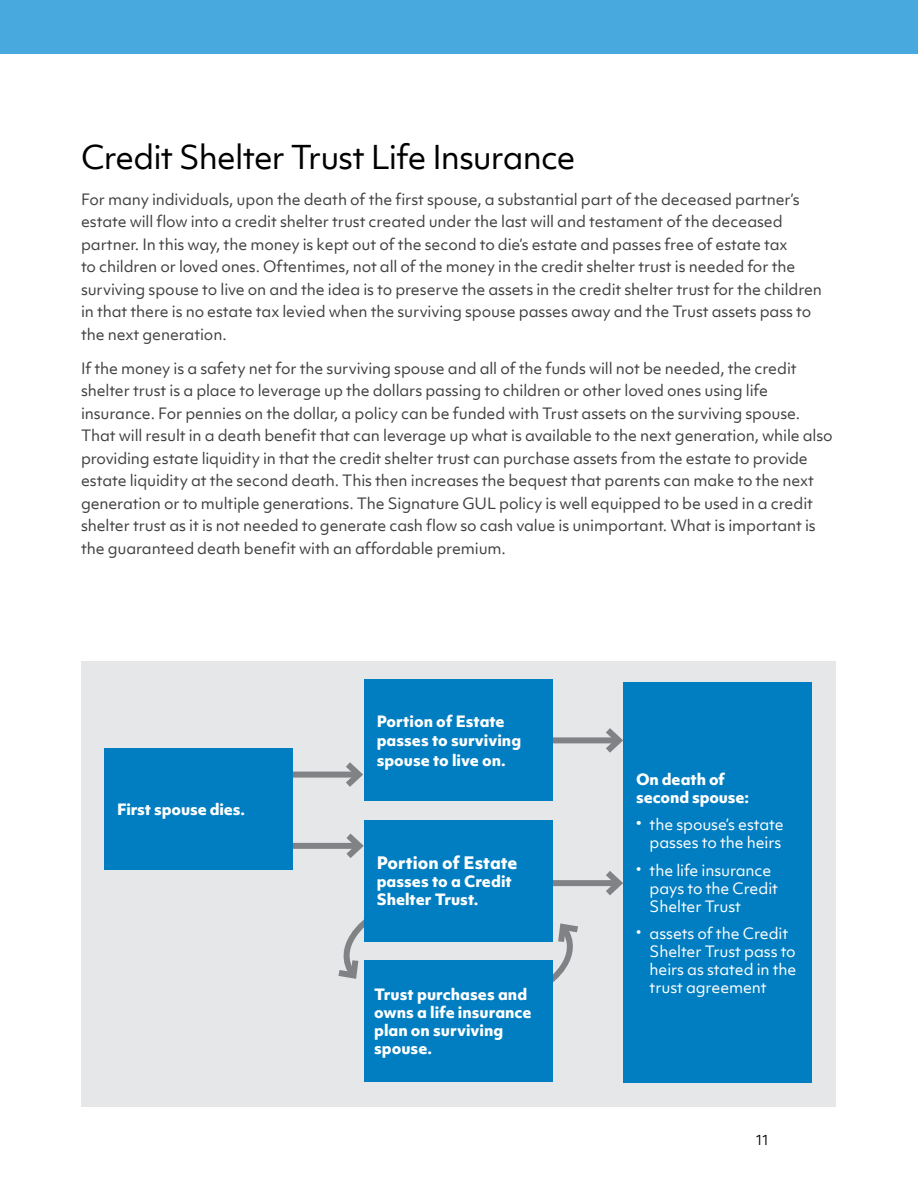
<style>
.page{position:relative;width:918px;height:1188px;background:#fff}
.page>*{position:absolute;margin:0;border:0;box-sizing:border-box;transform-origin:0 0}
.t1{font:31.5px "Objektiv Mk 1";letter-spacing:-.03em;color:#000}
.t2{font:800 16.5px "Objektiv Mk 1";color:#fff}
.t3{font:15px/22.5px "Objektiv Mk 1";letter-spacing:-.01em;color:#414042}
.t4{font:800 15px/18px "Objektiv Mk 1";color:#fff}
.t5{font:15px/18px "Objektiv Mk 1";letter-spacing:-.01em;color:#fff}
.t6{font:13.5px "Objektiv Mk 1";color:#000;scale:.9 1}
</style>
<div class="page">
<div style="left:81px;top:661px;width:755px;height:446px;background:#e6e7e8"></div>
<svg style="left:338px;top:919px;width:36px;height:60px"></svg>
<div style="left:0;top:0;width:918px;height:54px;background:#48a9df"></div>
<div style="left:545px;top:737px;width:74px;height:6px;background:#808285"></div>
<svg style="left:599px;top:728px;width:24px;height:25px"></svg>
<div style="left:543px;top:880px;width:76px;height:6px;background:#808285"></div>
<svg style="left:599px;top:871px;width:24px;height:24px"></svg>
<div style="left:285px;top:772px;width:74px;height:6px;background:#808285"></div>
<svg style="left:339px;top:762px;width:24px;height:25px"></svg>
<div style="left:285px;top:843px;width:74px;height:6px;background:#808285"></div>
<svg style="left:340px;top:833px;width:24px;height:25px"></svg>
<svg style="left:542px;top:923px;width:36px;height:59px"></svg>
<div style="left:104px;top:748px;width:189px;height:121px;background:#007ec1"></div>
<div style="left:623px;top:683px;width:189px;height:400px;background:#007ec1"></div>
<div style="left:364px;top:820px;width:189px;height:121px;background:#007ec1"></div>
<div style="left:364px;top:960px;width:189px;height:122px;background:#007ec1"></div>
<div style="left:364px;top:680px;width:189px;height:121px;background:#007ec1"></div>
<h1 class="t1" style="left:81px;top:135px;width:496px">Credit Shelter Trust Life Insurance</h1>
<p class="t3" style="left:81px;top:188px;width:743px">For many individuals, upon the death of the first spouse, a substantial part of the deceased partner’s estate will flow into a credit shelter trust created under the last will and testament of the deceased partner. In this way, the money is kept out of the second to die’s estate and passes free of estate tax<br>to children or loved ones. Oftentimes, not all of the money in the credit shelter trust is needed for the surviving spouse to live on and the idea is to preserve the assets in the credit shelter trust for the children in that there is no estate tax levied when the surviving spouse passes away and the Trust assets pass to the next generation.</p>
<p class="t3" style="left:81px;top:357px;width:753px">If the money is a safety net for the surviving spouse and all of the funds will not be needed, the credit shelter trust is a place to leverage up the dollars passing to children or other loved ones using life insurance. For pennies on the dollar, a policy can be funded with Trust assets on the surviving spouse.<br>That will result in a death benefit that can leverage up what is available to the next generation, while also providing estate liquidity in that the credit shelter trust can purchase assets from the estate to provide estate liquidity at the second death. This then increases the bequest that parents can make to the next generation or to multiple generations. The Signature GUL policy is well equipped to be used in a credit shelter trust as it is not needed to generate cash flow so cash value is unimportant. What is important is the guaranteed death benefit with an affordable premium.</p>
<p class="t4" style="left:117px;top:800px;width:129px">First spouse dies.</p>
<p class="t4" style="left:377px;top:711px;width:146px;line-height:19.5px">Portion of Estate passes to surviving spouse to live on.</p>
<p class="t2" style="left:377px;top:851px;width:142px">Portion of Estate</p>
<p class="t4" style="left:377px;top:872px;width:137px">passes to a Credit<br>Shelter Trust.</p>
<p class="t4" style="left:374px;top:985px;width:159px">Trust purchases and owns a life insurance plan on surviving spouse.</p>
<p class="t4" style="left:636px;top:770px;width:114px">On death of second spouse:</p>
<p class="t5" style="left:636px;top:816px;width:149px;text-align:right"><sup>•</sup> the spouse’s estate passes to the heirs</p>
<p class="t5" style="left:650px;top:861px;width:130px;text-indent:-14px">• the life insurance pays to the Credit<br>Shelter Trust</p>
<p class="t5" style="left:650px;top:924px;width:148px;text-indent:-14px">• assets of the Credit<br>Shelter Trust pass to heirs as stated in the trust agreement</p>
<p class="t6" style="left:755px;top:1131px;width:17px">11</p>
</div>
